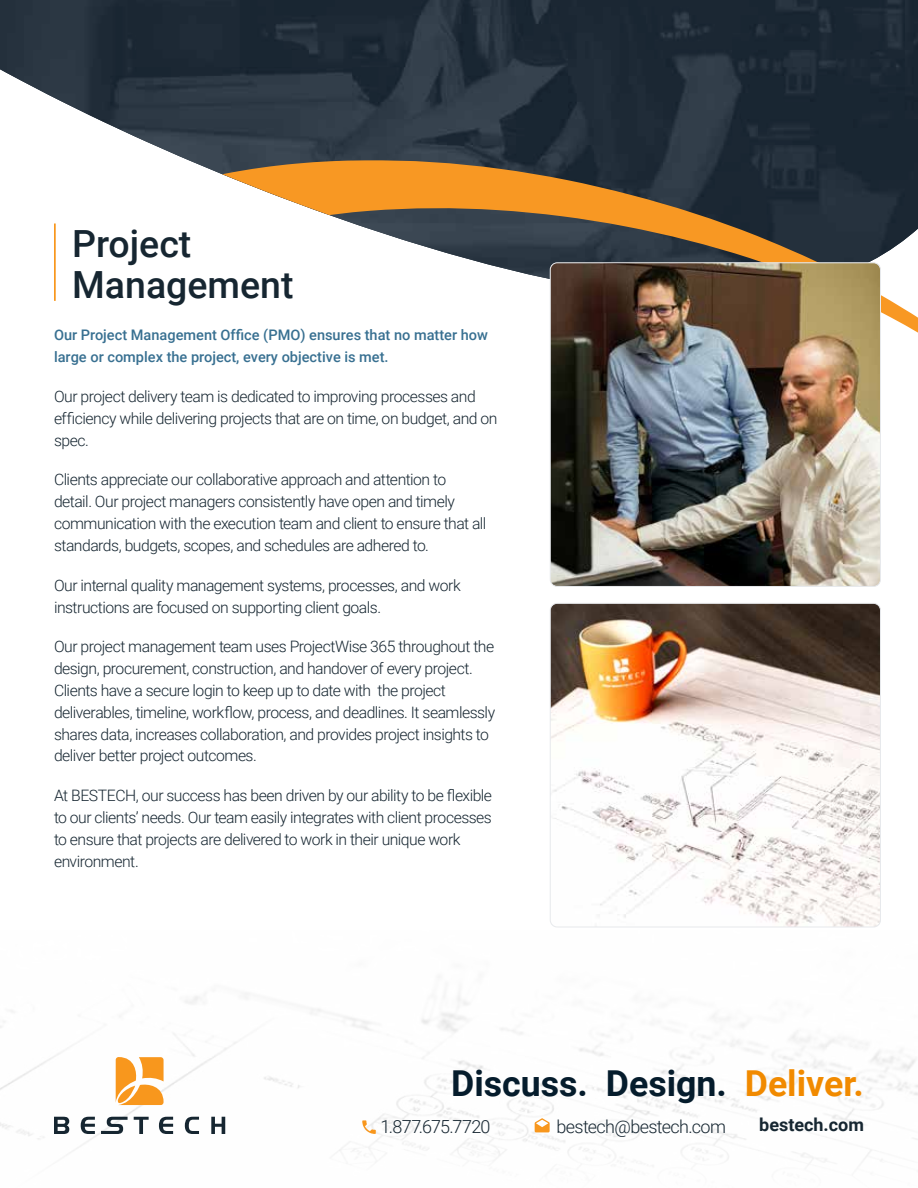
<style>
.page{position:relative;width:918px;height:1188px;background:#fff}
.page>*{position:absolute;margin:0;border:0;box-sizing:border-box;transform-origin:0 0}
.t1{font:500 37.5px/41.1px "Roboto";color:#162631}
.t2{font:700 35.7px "Roboto";color:#051c2c}
.t3{font:300 18px "Roboto";letter-spacing:-.035em;color:#162631}
.t4{font:700 18px "Roboto";color:#162631}
.t5{font:300 15.75px/21.8px "Roboto";letter-spacing:-.03em;color:#162631}
.t6{font:500 14.55px/21.8px "Roboto";color:#387091}
.s1{color:#f18a00}
</style>
<div class="page">
<img style="left:0;top:993px;width:918px;height:172px">
<svg style="left:54px;top:1117px;width:15px;height:17px"></svg>
<svg style="left:81px;top:1117px;width:14px;height:17px"></svg>
<svg style="left:101px;top:1117px;width:27px;height:17px"></svg>
<svg style="left:134px;top:1117px;width:15px;height:17px"></svg>
<svg style="left:159px;top:1117px;width:14px;height:17px"></svg>
<svg style="left:185px;top:1117px;width:14px;height:17px"></svg>
<svg style="left:211px;top:1117px;width:14px;height:17px"></svg>
<svg style="left:116px;top:1057px;width:48px;height:48px"></svg>
<svg style="left:535px;top:1118px;width:15px;height:14px"></svg>
<svg style="left:362px;top:1120px;width:14px;height:14px"></svg>
<svg style="left:881px;top:306px;width:37px;height:27px"></svg>
<img style="left:0;top:0;width:918px;height:224px">
<svg style="left:189px;top:160px;width:729px;height:145px"></svg>
<hr style="left:54px;top:224px;width:2px;height:77px;background:#f8971d">
<img style="left:550px;top:263px;width:330px;height:322px">
<div style="left:550px;top:262px;width:331px;height:325px;border:1px solid #e7e9ec;border-radius:7px"></div>
<img style="left:551px;top:604px;width:329px;height:323px">
<div style="left:550px;top:603px;width:331px;height:324px;border:1px solid #e7e9ec;border-radius:7px"></div>
<h1 class="t1" style="left:72px;top:221px;width:223px">Project<br>Management</h1>
<p class="t6" style="left:54px;top:324px;width:436px">Our Project Management Office (PMO) ensures that no matter how large or complex the project, every objective is met.</p>
<p class="t5" style="left:54px;top:385px;width:445px">Our project delivery team is dedicated to improving processes and efficiency while delivering projects that are on time, on budget, and on spec.</p>
<p class="t5" style="left:54px;top:468px;width:434px">Clients appreciate our collaborative approach and attention to detail. Our project managers consistently have open and timely communication with the execution team and client to ensure that all standards, budgets, scopes, and schedules are adhered to.</p>
<p class="t5" style="left:54px;top:574px;width:408px">Our internal quality management systems, processes, and work instructions are focused on supporting client goals.</p>
<p class="t5" style="left:54px;top:635px;width:443px">Our project management team uses ProjectWise 365 throughout the design, procurement, construction, and handover of every project.<br>Clients have a secure login to keep up to date with the project deliverables, timeline, workflow, process, and deadlines. It seamlessly shares data, increases collaboration, and provides project insights to deliver better project outcomes.</p>
<p class="t5" style="left:54px;top:784px;width:440px">At BESTECH, our success has been driven by our ability to be flexible to our clients’ needs. Our team easily integrates with client processes to ensure that projects are delivered to work in their unique work environment.</p>
<h2 class="t2" style="left:451px;top:1058px;width:414px">Discuss. Design. <span class="s1">Deliver.</span></h2>
<p class="t3" style="left:381px;top:1114px;width:111px">1.877.675.7720</p>
<p class="t3" style="left:557px;top:1114px;width:171px">bestech@bestech.com</p>
<p class="t4" style="left:759px;top:1112px;width:106px">bestech.com</p>
</div>
